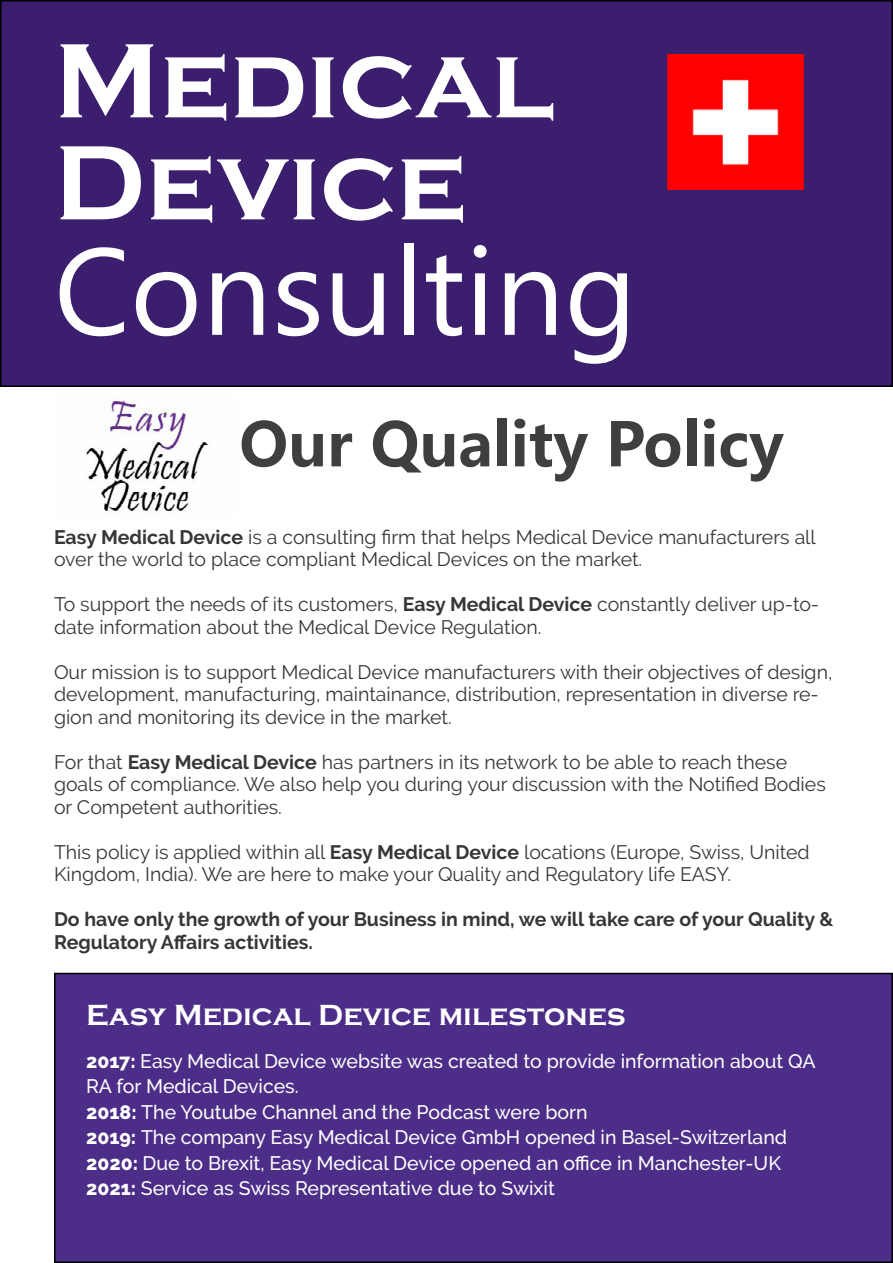
<style>
.page{position:relative;width:893px;height:1263px;background:#fff}
.page>*{position:absolute;margin:0;border:0;box-sizing:border-box;transform-origin:0 0}
.t1{font:123px "Segoe UI Emoji";color:#fff}
.t2{font:700 109.5px "Copperplate Gothic";color:#fff}
.t3{font:700 60px "Microsoft Ya Hei";color:#3f3f3e}
.t4{font:700 30px "Copperplate Gothic";color:#fff}
.t5{font:19.5px/22.5px "Raleway";color:#373636}
.Body_Text{font:500 19.5px/25.5px "Raleway";color:#fff}
.t6{font:700 19.5px/22.5px "Raleway";color:#373636}
.s1{font-weight:700}
.s2{font-weight:800}
</style>
<div class="page">
<div style="left:1px;top:1px;width:891px;height:385px;background:#3b1e6d"></div>
<div style="left:0;top:0;width:893px;height:387px;border:2px solid #000"></div>
<div style="left:55px;top:973px;width:837px;height:289px;background:#4c2d87"></div>
<div style="left:54px;top:973px;width:839px;height:290px;border:2px solid #000"></div>
<img style="left:667px;top:54px;width:137px;height:135px">
<img style="left:86px;top:398px;width:123px;height:113px">
<p class="t2" style="left:54px;top:20px;width:502px">Medical</p>
<p class="t2" style="left:54px;top:122px;width:414px">Device</p>
<p class="t1" style="left:130px;top:216px;width:436px">□■▲◆●▼ ■</p>
<p class="t3" style="left:239px;top:403px;width:546px">Our Quality Policy</p>
<p class="t5" style="left:54px;top:525px;width:763px"><span class="s1">Easy Medical Device</span> is a consulting firm that helps Medical Device manufacturers all over the world to place compliant Medical Devices on the market.</p>
<p class="t5" style="left:54px;top:593px;width:767px">To support the needs of its customers, <span class="s1">Easy Medical Device</span> constantly deliver up-to&shy;date information about the Medical Device Regulation.</p>
<p class="t5" style="left:54px;top:660px;width:780px">Our mission is to support Medical Device manufacturers with their objectives of design, development, manufacturing, maintainance, distribution, representation in diverse re&shy;gion and monitoring its device in the market.</p>
<p class="t5" style="left:54px;top:750px;width:773px">For that <span class="s1">Easy Medical Device</span> has partners in its network to be able to reach these goals of compliance. We also help you during your discussion with the Notified Bodies or Competent authorities.</p>
<p class="t5" style="left:54px;top:840px;width:757px">This policy is applied within all <span class="s1">Easy Medical Device</span> locations (Europe, Swiss, United<br>Kingdom, India). We are here to make your Quality and Regulatory life EASY.</p>
<p class="t6" style="left:54px;top:908px;width:781px">Do have only the growth of your Business in mind, we will take care of your Quality &amp;<br>Regulatory Affairs activities.</p>
<p class="t4" style="left:86px;top:999px;width:541px">Easy Medical Device milestones</p>
<p class="Body_Text" style="left:86px;top:1048px;width:731px"><span class="s2">2017:</span> Easy Medical Device website was created to provide information about QA<br>RA for Medical Devices.</p>
<p class="Body_Text" style="left:86px;top:1099px;width:503px"><span class="s2">2018:</span> The Youtube Channel and the Podcast were born</p>
<p class="Body_Text" style="left:86px;top:1124px;width:703px"><span class="s2">2019:</span> The company Easy Medical Device GmbH opened in Basel-Switzerland</p>
<p class="Body_Text" style="left:86px;top:1150px;width:696px"><span class="s2">2020:</span> Due to Brexit, Easy Medical Device opened an office in Manchester-UK</p>
<p class="Body_Text" style="left:86px;top:1175px;width:470px"><span class="s2">2021:</span> Service as Swiss Representative due to Swixit</p>
</div>
